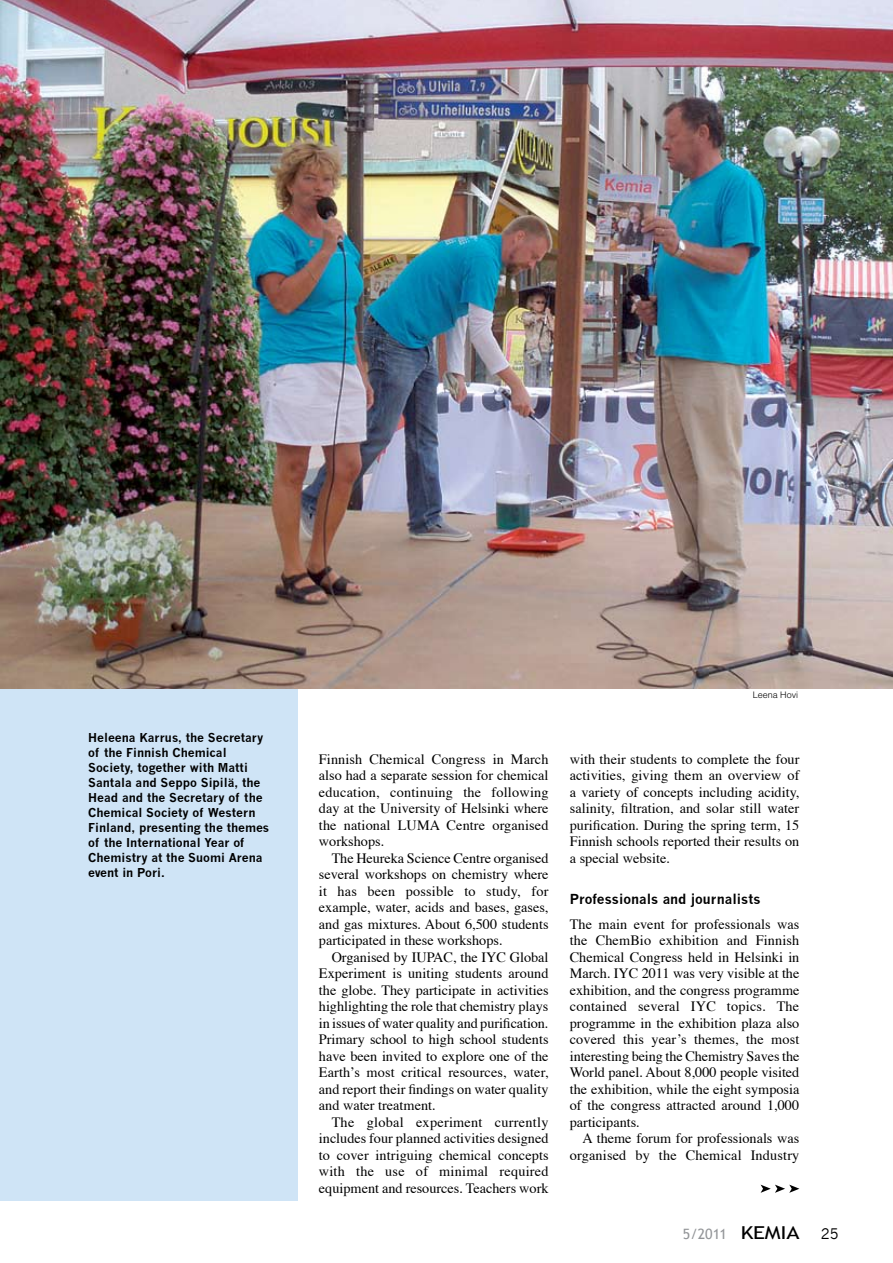
<style>
.page{position:relative;width:893px;height:1263px;background:#fff}
.page>*{position:absolute;margin:0;border:0;box-sizing:border-box;transform-origin:0 0}
.t1{font:14.25px/16.5px "Times";color:#000;text-align:justify}
.t2{font:14.25px "Trebuchet MS";color:#939598}
.t3{font:700 13.5px "News Gothic";color:#000}
.t4{font:700 12px/15px "News Gothic";color:#000}
.t5{font:300 9px "Helvetica";color:#000}
.s1{font-size:17.85px;color:#000}
.s2{font-family:"News Gothic";color:#000}
</style>
<div class="page">
<svg style="left:761px;top:1184px;width:38px;height:9px"></svg>
<div style="left:0;top:668px;width:298px;height:533px;background:#cfe4f6"></div>
<img style="left:0;top:0;width:893px;height:689px">
<p class="t4" style="left:88px;top:729px;width:183px">Heleena Karrus, the Secretary of the Finnish Chemical<br>Society, together with Matti<br>Santala and Seppo Sipilä, the<br>Head and the Secretary of the<br>Chemical Society of Western<br>Finland, presenting the themes of the International Year of<br>Chemistry at the Suomi Arena event in Pori.</p>
<p class="t5" style="left:753px;top:689px;width:47px">Leena Hovi</p>
<p class="t1" style="left:319px;top:749px;width:231px">Finnish Chemical Congress in March also had a separate session for chemical education, continuing the following day at the University of Helsinki where the national LUMA Centre organised workshops.</p>
<p class="t1" style="left:319px;top:848px;width:231px;text-indent:13px">The Heureka Science Centre organised several workshops on chemistry where it has been possible to study, for example, water, acids and bases, gases, and gas mixtures. About 6,500 students participated in these workshops.</p>
<p class="t1" style="left:319px;top:947px;width:231px;text-indent:13px">Organised by IUPAC, the IYC Global Experiment is uniting students around the globe. They participate in activities highlighting the role that chemistry plays in issues of water quality and purification.<br>Primary school to high school students have been invited to explore one of the Earth’s most critical resources, water, and report their findings on water quality and water treatment.</p>
<p class="t1" style="left:319px;top:1112px;width:231px;text-indent:13px">The global experiment currently includes four planned activities designed to cover intriguing chemical concepts with the use of minimal required equipment and resources. Teachers work</p>
<p class="t1" style="left:570px;top:749px;width:231px">with their students to complete the four activities, giving them an overview of a variety of concepts including acidity, salinity, filtration, and solar still water purification. During the spring term, 15<br>Finnish schools reported their results on a special website.</p>
<p class="t3" style="left:570px;top:891px;width:192px">Professionals and journalists</p>
<p class="t1" style="left:570px;top:914px;width:231px">The main event for professionals was the ChemBio exhibition and Finnish Chemical Congress held in Helsinki in March. IYC 2011 was very visible at the exhibition, and the congress programme contained several IYC topics. The programme in the exhibition plaza also covered this year’s themes, the most interesting being the Chemistry Saves the World panel. About 8,000 people visited the exhibition, while the eight symposia of the congress attracted around 1,000 participants.</p>
<p class="t1" style="left:570px;top:1129px;width:231px;text-align:right">A theme forum for professionals was organised by the Chemical Industry</p>
<p class="t2" style="left:683px;top:1226px;width:157px">5/2011 <span class="s1">KEMIA</span> <span class="s2">25</span></p>
</div>
